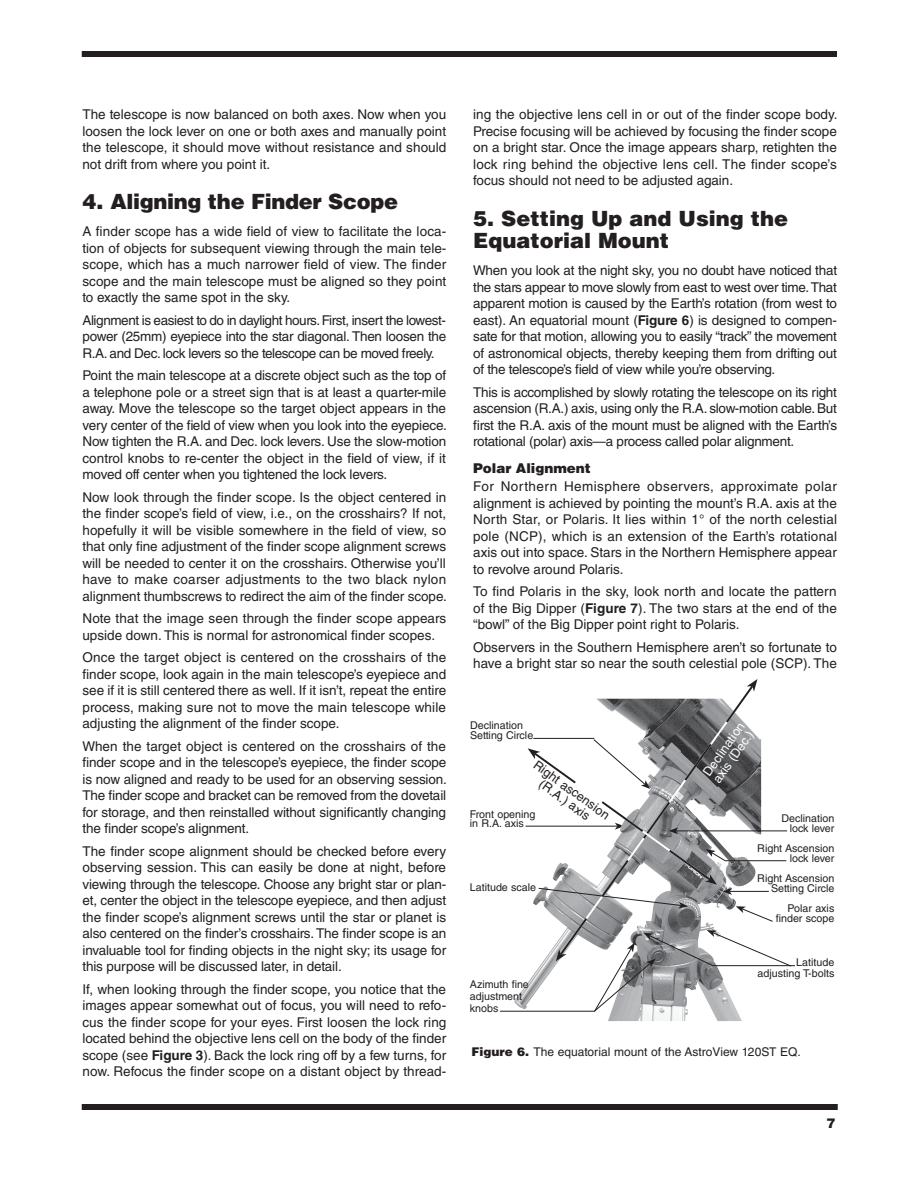
<style>
.page{position:relative;width:918px;height:1188px;background:#fff}
.page>*{position:absolute;margin:0;border:0;box-sizing:border-box;transform-origin:0 0}
.IN_Section_Head{font:900 21px/22.5px "Helvetica LT Std";color:#231f20}
.IN_Body_Text{font:13.5px/16.5px "Helvetica LT Std";color:#231f20;text-align:justify}
.IN_Section_Subhead{font:900 13.5px "Helvetica LT Std";color:#231f20}
.t1{font:900 13.5px "Helvetica";color:#231f20}
.t2{font:12.6px/12px "Helvetica LT Std";color:#231f20;text-align:center}
.t3{font:12.6px/12px "Helvetica LT Std";color:#fff}
.IN_Caption{font:12px "Helvetica LT Std";color:#231f20}
.t4{font:10.65px/9.8px "Helvetica LT Std";color:#231f20;text-align:right}
.s1{font-weight:700}
.s2{font-weight:900}
</style>
<div class="page">
<div style="left:82px;top:51px;width:755px;height:6px;background:#231f20"></div>
<div style="left:82px;top:1104px;width:756px;height:6px;background:#231f20"></div>
<img style="left:514px;top:737px;width:228px;height:284px">
<hr style="left:676px;top:831px;width:111px;height:1px;background:#231f20">
<svg style="left:558px;top:692px;width:197px;height:265px"></svg>
<svg style="left:556px;top:949px;width:10px;height:13px"></svg>
<svg style="left:747px;top:679px;width:10px;height:13px"></svg>
<hr style="left:500px;top:1011px;width:95px;height:1px;background:#231f20">
<hr style="left:713px;top:965px;width:82px;height:1px;background:#231f20">
<svg style="left:594px;top:930px;width:198px;height:82px"></svg>
<hr style="left:533px;top:738px;width:61px;height:1px;background:#231f20">
<hr style="left:725px;top:860px;width:61px;height:1px;background:#231f20">
<svg style="left:528px;top:739px;width:246px;height:183px"></svg>
<p class="IN_Body_Text" style="left:82px;top:106px;width:366px">The telescope is now balanced on both axes. Now when you loosen the lock lever on one or both axes and manually point the telescope, it should move without resistance and should not drift from where you point it.</p>
<h1 class="IN_Section_Head" style="left:82px;top:190px;width:317px">4. Aligning the Finder Scope</h1>
<p class="IN_Body_Text" style="left:82px;top:223px;width:365px">A finder scope has a wide field of view to facilitate the loca&shy;tion of objects for subsequent viewing through the main tele&shy;scope, which has a much narrower field of view. The finder scope and the main telescope must be aligned so they point to exactly the same spot in the sky.</p>
<p class="IN_Body_Text" style="left:82px;top:312px;width:365px">Alignment is easiest to do in daylight hours. First, insert the lowest&shy;power (25mm) eyepiece into the star diagonal. Then loosen the R.A. and Dec. lock levers so the telescope can be moved freely.</p>
<p class="IN_Body_Text" style="left:82px;top:367px;width:366px">Point the main telescope at a discrete object such as the top of a telephone pole or a street sign that is at least a quarter-mile away. Move the telescope so the target object appears in the very center of the field of view when you look into the eyepiece.<br>Now tighten the R.A. and Dec. lock levers. Use the slow-motion control knobs to re-center the object in the field of view, if it moved off center when you tightened the lock levers.</p>
<p class="IN_Body_Text" style="left:82px;top:489px;width:366px">Now look through the finder scope. Is the object centered in the finder scope’s field of view, i.e., on the crosshairs? If not, hopefully it will be visible somewhere in the field of view, so that only fine adjustment of the finder scope alignment screws will be needed to center it on the crosshairs. Otherwise you’ll have to make coarser adjustments to the two black nylon alignment thumbscrews to redirect the aim of the finder scope.</p>
<p class="IN_Body_Text" style="left:82px;top:610px;width:365px">Note that the image seen through the finder scope appears upside down. This is normal for astronomical finder scopes.</p>
<p class="IN_Body_Text" style="left:82px;top:649px;width:365px">Once the target object is centered on the crosshairs of the finder scope, look again in the main telescope’s eyepiece and see if it is still centered there as well. If it isn’t, repeat the entire process, making sure not to move the main telescope while adjusting the alignment of the finder scope.</p>
<p class="IN_Body_Text" style="left:82px;top:738px;width:366px">When the target object is centered on the crosshairs of the finder scope and in the telescope’s eyepiece, the finder scope is now aligned and ready to be used for an observing session.<br>The finder scope and bracket can be removed from the dovetail for storage, and then reinstalled without significantly changing the finder scope’s alignment.</p>
<p class="IN_Body_Text" style="left:82px;top:843px;width:365px">The finder scope alignment should be checked before every observing session. This can easily be done at night, before viewing through the telescope. Choose any bright star or plan&shy;et, center the object in the telescope eyepiece, and then adjust the finder scope’s alignment screws until the star or planet is also centered on the finder’s crosshairs. The finder scope is an invaluable tool for finding objects in the night sky; its usage for this purpose will be discussed later, in detail.</p>
<p class="IN_Body_Text" style="left:82px;top:981px;width:365px">If, when looking through the finder scope, you notice that the images appear somewhat out of focus, you will need to refo&shy;cus the finder scope for your eyes. First loosen the lock ring located behind the objective lens cell on the body of the finder scope (see <span class="s1">Figure 3</span>). Back the lock ring off by a few turns, for now. Refocus the finder scope on a distant object by thread-</p>
<p class="IN_Body_Text" style="left:473px;top:106px;width:366px">ing the objective lens cell in or out of the finder scope body.<br>Precise focusing will be achieved by focusing the finder scope on a bright star. Once the image appears sharp, retighten the lock ring behind the objective lens cell. The finder scope’s focus should not need to be adjusted again.</p>
<h1 class="IN_Section_Head" style="left:473px;top:207px;width:316px">5. Setting Up and Using the<br>Equatorial Mount</h1>
<p class="IN_Body_Text" style="left:473px;top:262px;width:365px">When you look at the night sky, you no doubt have noticed that the stars appear to move slowly from east to west over time. That apparent motion is caused by the Earth’s rotation (from west to east). An equatorial mount (<span class="s1">Figure 6</span>) is designed to compen&shy;sate for that motion, allowing you to easily “track” the movement of astronomical objects, thereby keeping them from drifting out of the telescope’s field of view while you’re observing.</p>
<p class="IN_Body_Text" style="left:473px;top:384px;width:365px">This is accomplished by slowly rotating the telescope on its right ascension (R.A.) axis, using only the R.A. slow-motion cable. But first the R.A. axis of the mount must be aligned with the Earth’s rotational (polar) axis—a process called polar alignment.</p>
<h2 class="IN_Section_Subhead" style="left:473px;top:459px;width:119px">Polar Alignment</h2>
<p class="IN_Body_Text" style="left:473px;top:478px;width:365px">For Northern Hemisphere observers, approximate polar alignment is achieved by pointing the mount’s R.A. axis at the North Star, or Polaris. It lies within 1° of the north celestial pole (NCP), which is an extension of the Earth’s rotational axis out into space. Stars in the Northern Hemisphere appear to revolve around Polaris.</p>
<p class="IN_Body_Text" style="left:473px;top:583px;width:365px">To find Polaris in the sky, look north and locate the pattern of the Big Dipper (<span class="s1">Figure 7</span>). The two stars at the end of the “bowl” of the Big Dipper point right to Polaris.</p>
<p class="IN_Body_Text" style="left:473px;top:639px;width:365px">Observers in the Southern Hemisphere aren’t so fortunate to have a bright star so near the south celestial pole (SCP). The</p>
<p class="t4" style="left:470px;top:720px;width:65px;text-align:left">Declination<br>Setting Circle</p>
<p class="t2" style="left:539px;top:759px;width:92px;rotate:36deg">Right ascension (R.A.) axis</p>
<p class="t4" style="left:470px;top:809px;width:67px;text-align:left">Front opening in R.A. axis</p>
<p class="t4" style="left:470px;top:882px;width:68px">Latitude scale</p>
<p class="t4" style="left:470px;top:979px;width:61px;line-height:11.7px;text-align:left">Azimuth fine adjustment knobs</p>
<p class="t3" style="left:701px;top:771px;width:64px;rotate:-55deg">Declination axis (Dec.)</p>
<p class="t4" style="left:781px;top:813px;width:54px">Declination lock lever</p>
<p class="t4" style="left:757px;top:844px;width:79px">Right Ascension lock lever</p>
<p class="t4" style="left:757px;top:874px;width:79px">Right Ascension<br>Setting Circle</p>
<p class="t4" style="left:776px;top:904px;width:60px">Polar axis finder scope</p>
<p class="t4" style="left:758px;top:957px;width:78px;line-height:10.8px">Latitude adjusting T-bolts</p>
<p class="IN_Caption" style="left:472px;top:1045px;width:331px"><span class="s2">Figure 6.</span> The equatorial mount of the AstroView 120ST EQ.</p>
<p class="t1" style="left:826px;top:1114px;width:11px">7</p>
</div>
